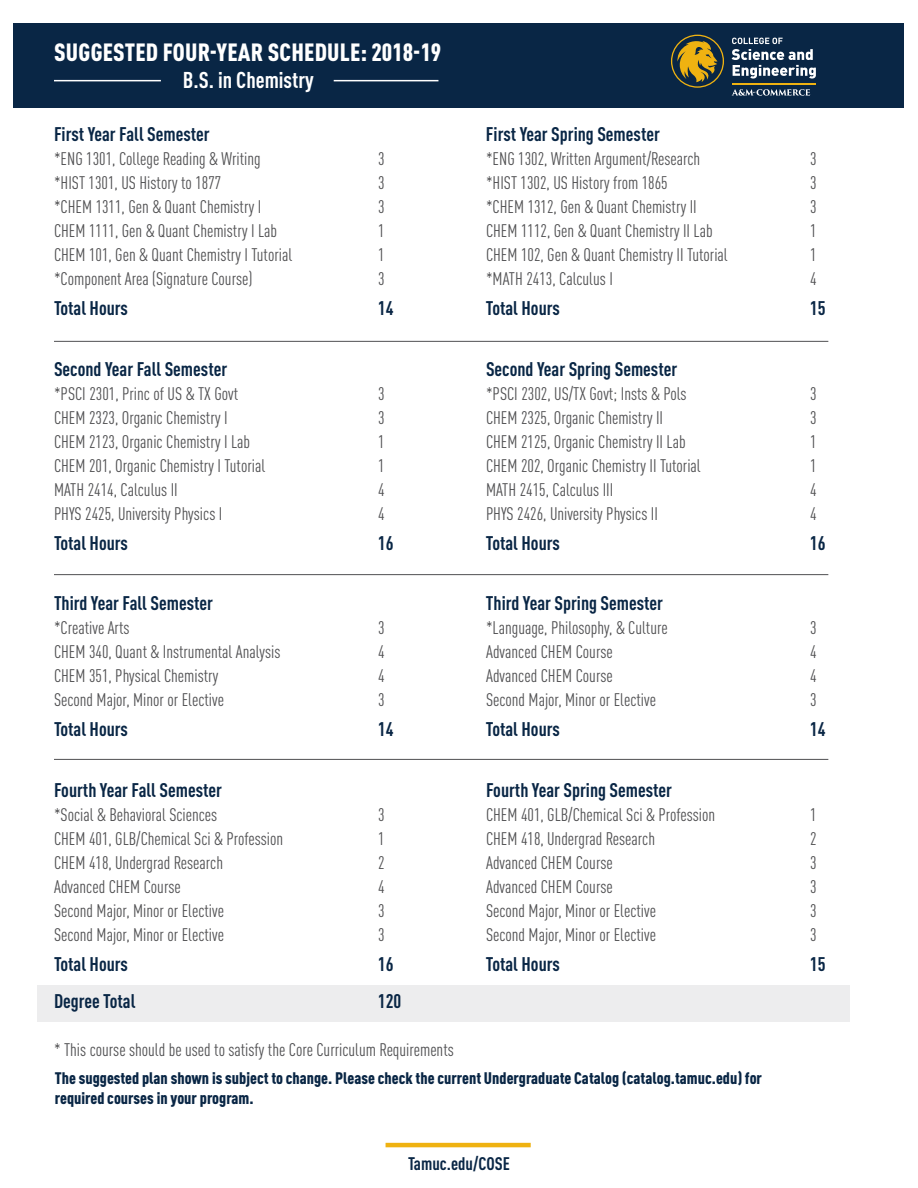
<style>
.page{position:relative;width:918px;height:1188px;background:#fff}
.page>*{position:absolute;margin:0;border:0;box-sizing:border-box;transform-origin:0 0}
.t1{font:900 condensed 24.6px "DINOT";letter-spacing:.01em;color:#fff}
.t2{font:700 condensed 22.65px "DINOT";color:#fff}
.t3{font:700 condensed 19.5px "DINOT";color:#092645}
.t4{font:condensed 18px "DINOT";color:#505052}
.t5{font:700 condensed 18px "DINOT";color:#092645}
.t6{font:900 condensed 16.5px/19.8px "DINOT";color:#092645}
</style>
<div class="page">
<div style="left:38px;top:986px;width:812px;height:36px;background:#ededee"></div>
<div style="left:14px;top:24px;width:890px;height:84px;background:#092645"></div>
<svg style="left:671px;top:35px;width:53px;height:53px"></svg>
<hr style="left:732px;top:84px;width:84px;height:1px;background:#efb211">
<svg style="left:732px;top:38px;width:84px;height:41px"></svg>
<svg style="left:732px;top:89px;width:78px;height:7px"></svg>
<hr style="left:54px;top:80px;width:107px;height:1px;background:#fff">
<hr style="left:334px;top:80px;width:104px;height:1px;background:#fff">
<hr style="left:386px;top:1143px;width:145px;height:4px;background:#efb211">
<hr style="left:54px;top:341px;width:774px;height:1px;background:#505052">
<hr style="left:54px;top:574px;width:774px;height:1px;background:#505052">
<hr style="left:54px;top:759px;width:774px;height:1px;background:#505052">
<h1 class="t1" style="left:54px;top:37px;width:389px">SUGGESTED FOUR-YEAR SCHEDULE: 2018-19</h1>
<p class="t2" style="left:183px;top:66px;width:133px">B.S. in Chemistry</p>
<p class="t3" style="left:54px;top:123px;width:157px">First Year Fall Semester</p>
<p class="t3" style="left:486px;top:123px;width:175px">First Year Spring Semester</p>
<p class="t4" style="left:54px;top:149px;width:208px">*ENG 1301, College Reading &amp; Writing</p>
<p class="t4" style="left:378px;top:149px;width:8px">3</p>
<p class="t4" style="left:486px;top:149px;width:216px">*ENG 1302, Written Argument/Research</p>
<p class="t4" style="left:810px;top:149px;width:8px">3</p>
<p class="t4" style="left:54px;top:173px;width:169px">*HIST 1301, US History to 1877</p>
<p class="t4" style="left:378px;top:173px;width:8px">3</p>
<p class="t4" style="left:486px;top:173px;width:183px">*HIST 1302, US History from 1865</p>
<p class="t4" style="left:810px;top:173px;width:8px">3</p>
<p class="t4" style="left:54px;top:197px;width:209px">*CHEM 1311, Gen &amp; Quant Chemistry I</p>
<p class="t4" style="left:378px;top:197px;width:8px">3</p>
<p class="t4" style="left:486px;top:197px;width:212px">*CHEM 1312, Gen &amp; Quant Chemistry II</p>
<p class="t4" style="left:810px;top:197px;width:8px">3</p>
<p class="t4" style="left:54px;top:221px;width:225px">CHEM 1111, Gen &amp; Quant Chemistry I Lab</p>
<p class="t4" style="left:378px;top:221px;width:8px">1</p>
<p class="t4" style="left:486px;top:221px;width:228px">CHEM 1112, Gen &amp; Quant Chemistry II Lab</p>
<p class="t4" style="left:810px;top:221px;width:8px">1</p>
<p class="t4" style="left:54px;top:244px;width:240px">CHEM 101, Gen &amp; Quant Chemistry I Tutorial</p>
<p class="t4" style="left:378px;top:244px;width:8px">1</p>
<p class="t4" style="left:486px;top:244px;width:243px">CHEM 102, Gen &amp; Quant Chemistry II Tutorial</p>
<p class="t4" style="left:810px;top:244px;width:8px">1</p>
<p class="t4" style="left:54px;top:268px;width:200px">*Component Area (Signature Course)</p>
<p class="t4" style="left:378px;top:268px;width:8px">3</p>
<p class="t4" style="left:486px;top:268px;width:128px">*MATH 2413, Calculus I</p>
<p class="t4" style="left:810px;top:268px;width:8px">4</p>
<p class="t3" style="left:54px;top:297px;width:76px">Total Hours</p>
<p class="t3" style="left:378px;top:297px;width:17px">14</p>
<p class="t3" style="left:486px;top:297px;width:76px">Total Hours</p>
<p class="t3" style="left:810px;top:297px;width:17px">15</p>
<p class="t3" style="left:54px;top:357px;width:175px">Second Year Fall Semester</p>
<p class="t3" style="left:486px;top:357px;width:193px">Second Year Spring Semester</p>
<p class="t4" style="left:54px;top:383px;width:186px">*PSCI 2301, Princ of US &amp; TX Govt</p>
<p class="t4" style="left:378px;top:383px;width:8px">3</p>
<p class="t4" style="left:486px;top:383px;width:202px">*PSCI 2302, US/TX Govt; Insts &amp; Pols</p>
<p class="t4" style="left:810px;top:383px;width:8px">3</p>
<p class="t4" style="left:54px;top:407px;width:175px">CHEM 2323, Organic Chemistry I</p>
<p class="t4" style="left:378px;top:407px;width:8px">3</p>
<p class="t4" style="left:486px;top:407px;width:179px">CHEM 2325, Organic Chemistry II</p>
<p class="t4" style="left:810px;top:407px;width:8px">3</p>
<p class="t4" style="left:54px;top:431px;width:198px">CHEM 2123, Organic Chemistry I Lab</p>
<p class="t4" style="left:378px;top:431px;width:8px">1</p>
<p class="t4" style="left:486px;top:431px;width:201px">CHEM 2125, Organic Chemistry II Lab</p>
<p class="t4" style="left:810px;top:431px;width:8px">1</p>
<p class="t4" style="left:54px;top:455px;width:213px">CHEM 201, Organic Chemistry I Tutorial</p>
<p class="t4" style="left:378px;top:455px;width:8px">1</p>
<p class="t4" style="left:486px;top:455px;width:216px">CHEM 202, Organic Chemistry II Tutorial</p>
<p class="t4" style="left:810px;top:455px;width:8px">1</p>
<p class="t4" style="left:54px;top:479px;width:125px">MATH 2414, Calculus II</p>
<p class="t4" style="left:378px;top:479px;width:8px">4</p>
<p class="t4" style="left:486px;top:479px;width:129px">MATH 2415, Calculus III</p>
<p class="t4" style="left:810px;top:479px;width:8px">4</p>
<p class="t4" style="left:54px;top:503px;width:170px">PHYS 2425, University Physics I</p>
<p class="t4" style="left:378px;top:503px;width:8px">4</p>
<p class="t4" style="left:486px;top:503px;width:173px">PHYS 2426, University Physics II</p>
<p class="t4" style="left:810px;top:503px;width:8px">4</p>
<p class="t3" style="left:54px;top:531px;width:76px">Total Hours</p>
<p class="t3" style="left:378px;top:531px;width:17px">16</p>
<p class="t3" style="left:486px;top:531px;width:76px">Total Hours</p>
<p class="t3" style="left:810px;top:531px;width:17px">16</p>
<p class="t3" style="left:54px;top:591px;width:161px">Third Year Fall Semester</p>
<p class="t3" style="left:486px;top:591px;width:179px">Third Year Spring Semester</p>
<p class="t4" style="left:54px;top:617px;width:77px">*Creative Arts</p>
<p class="t4" style="left:378px;top:617px;width:8px">3</p>
<p class="t4" style="left:486px;top:617px;width:183px">*Language, Philosophy, &amp; Culture</p>
<p class="t4" style="left:810px;top:617px;width:8px">3</p>
<p class="t4" style="left:54px;top:641px;width:228px">CHEM 340, Quant &amp; Instrumental Analysis</p>
<p class="t4" style="left:378px;top:641px;width:8px">4</p>
<p class="t4" style="left:486px;top:641px;width:128px">Advanced CHEM Course</p>
<p class="t4" style="left:810px;top:641px;width:8px">4</p>
<p class="t4" style="left:54px;top:665px;width:166px">CHEM 351, Physical Chemistry</p>
<p class="t4" style="left:378px;top:665px;width:8px">4</p>
<p class="t4" style="left:486px;top:665px;width:128px">Advanced CHEM Course</p>
<p class="t4" style="left:810px;top:665px;width:8px">4</p>
<p class="t4" style="left:54px;top:689px;width:172px">Second Major, Minor or Elective</p>
<p class="t4" style="left:378px;top:689px;width:8px">3</p>
<p class="t4" style="left:486px;top:689px;width:172px">Second Major, Minor or Elective</p>
<p class="t4" style="left:810px;top:689px;width:8px">3</p>
<p class="t3" style="left:54px;top:718px;width:76px">Total Hours</p>
<p class="t3" style="left:378px;top:718px;width:17px">14</p>
<p class="t3" style="left:486px;top:718px;width:76px">Total Hours</p>
<p class="t3" style="left:810px;top:718px;width:17px">14</p>
<p class="t3" style="left:54px;top:778px;width:170px">Fourth Year Fall Semester</p>
<p class="t3" style="left:486px;top:778px;width:188px">Fourth Year Spring Semester</p>
<p class="t4" style="left:54px;top:804px;width:165px">*Social &amp; Behavioral Sciences</p>
<p class="t4" style="left:378px;top:804px;width:8px">3</p>
<p class="t4" style="left:486px;top:804px;width:231px">CHEM 401, GLB/Chemical Sci &amp; Profession</p>
<p class="t4" style="left:810px;top:804px;width:8px">1</p>
<p class="t4" style="left:54px;top:828px;width:231px">CHEM 401, GLB/Chemical Sci &amp; Profession</p>
<p class="t4" style="left:378px;top:828px;width:8px">1</p>
<p class="t4" style="left:486px;top:828px;width:171px">CHEM 418, Undergrad Research</p>
<p class="t4" style="left:810px;top:828px;width:8px">2</p>
<p class="t4" style="left:54px;top:852px;width:171px">CHEM 418, Undergrad Research</p>
<p class="t4" style="left:378px;top:852px;width:8px">2</p>
<p class="t4" style="left:486px;top:852px;width:128px">Advanced CHEM Course</p>
<p class="t4" style="left:810px;top:852px;width:8px">3</p>
<p class="t4" style="left:54px;top:876px;width:128px">Advanced CHEM Course</p>
<p class="t4" style="left:378px;top:876px;width:8px">4</p>
<p class="t4" style="left:486px;top:876px;width:128px">Advanced CHEM Course</p>
<p class="t4" style="left:810px;top:876px;width:8px">3</p>
<p class="t4" style="left:54px;top:900px;width:172px">Second Major, Minor or Elective</p>
<p class="t4" style="left:378px;top:900px;width:8px">3</p>
<p class="t4" style="left:486px;top:900px;width:172px">Second Major, Minor or Elective</p>
<p class="t4" style="left:810px;top:900px;width:8px">3</p>
<p class="t4" style="left:54px;top:924px;width:172px">Second Major, Minor or Elective</p>
<p class="t4" style="left:378px;top:924px;width:8px">3</p>
<p class="t4" style="left:486px;top:924px;width:172px">Second Major, Minor or Elective</p>
<p class="t4" style="left:810px;top:924px;width:8px">3</p>
<p class="t3" style="left:54px;top:952px;width:76px">Total Hours</p>
<p class="t3" style="left:378px;top:952px;width:17px">16</p>
<p class="t3" style="left:486px;top:952px;width:76px">Total Hours</p>
<p class="t3" style="left:810px;top:952px;width:17px">15</p>
<p class="t3" style="left:54px;top:989px;width:83px">Degree Total</p>
<p class="t3" style="left:378px;top:989px;width:25px">120</p>
<p class="t4" style="left:54px;top:1039px;width:401px">* This course should be used to satisfy the Core Curriculum Requirements</p>
<p class="t6" style="left:55px;top:1068px;width:709px">The suggested plan shown is subject to change. Please check the current Undergraduate Catalog (catalog.tamuc.edu) for required courses in your program.</p>
<p class="t5" style="left:408px;top:1153px;width:103px">Tamuc.edu/COSE</p>
</div>
